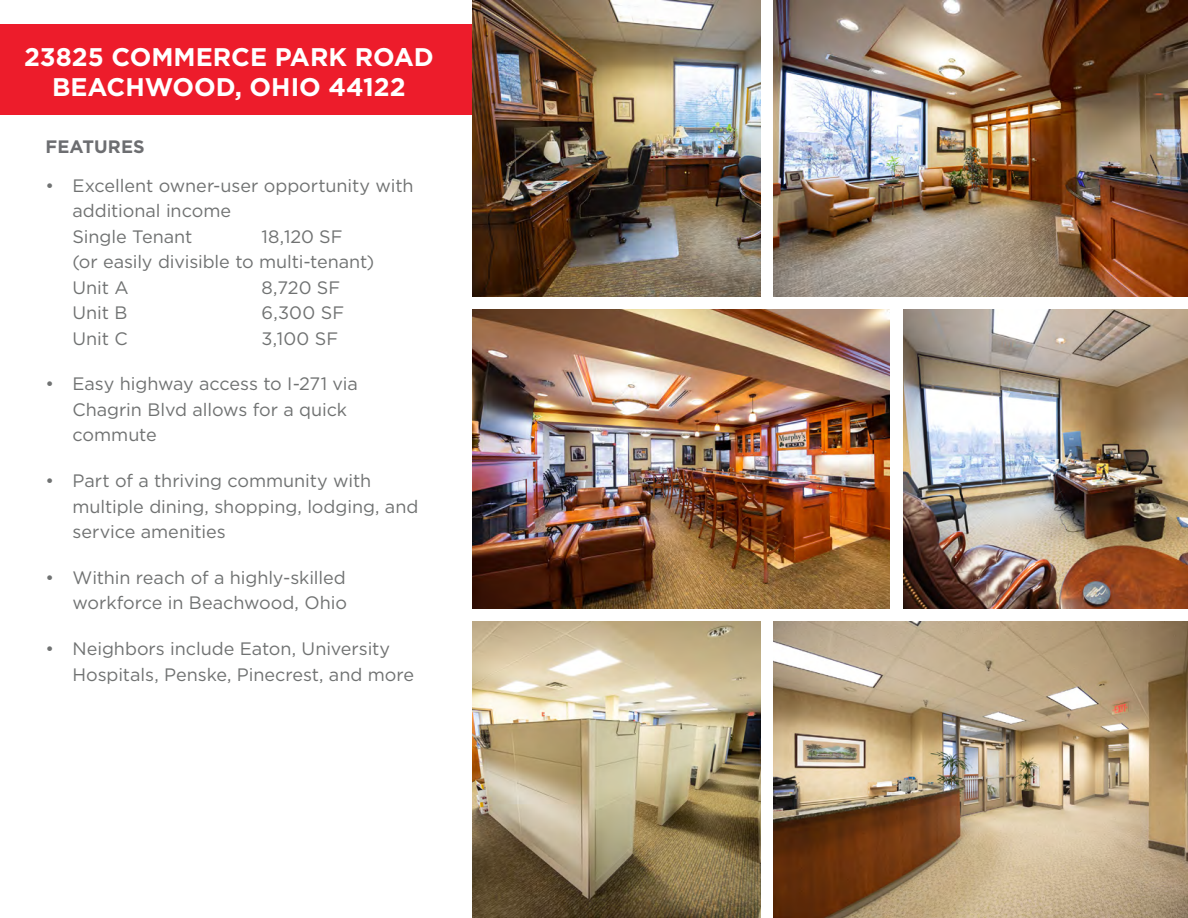
<style>
.page{position:relative;width:1188px;height:918px;background:#fff}
.page>*{position:absolute;margin:0;border:0;box-sizing:border-box;transform-origin:0 0}
.t1{font:700 25.5px/30.6px "Gotham";color:#fff;text-align:center}
.t2{font:18px/25.5px "Gotham";letter-spacing:-.005em;color:#707272}
.t3{font:700 18px "Gotham";letter-spacing:.01em;color:#6d6e71}
</style>
<div class="page">
<div style="left:0;top:24px;width:480px;height:91px;background:#ed1c2b"></div>
<img style="left:472px;top:0;width:288px;height:296px">
<img style="left:472px;top:622px;width:288px;height:296px">
<img style="left:773px;top:0;width:415px;height:296px">
<img style="left:773px;top:622px;width:415px;height:296px">
<img style="left:472px;top:309px;width:418px;height:300px">
<img style="left:903px;top:309px;width:285px;height:300px">
<h1 class="t1" style="left:24px;top:41px;width:411px">23825 COMMERCE PARK ROAD<br>BEACHWOOD, OHIO 44122</h1>
<p class="t3" style="left:46px;top:134px;width:101px">FEATURES</p>
<p class="t2" style="left:73px;top:172px;width:342px;text-indent:-27px">• Excellent owner-user opportunity with additional income<br>Single Tenant</p>
<p class="t2" style="left:73px;top:223px;width:303px;text-indent:189px">18,120 SF<br>(or easily divisible to multi-tenant)<br>Unit A</p>
<p class="t2" style="left:262px;top:274px;width:80px">8,720 SF</p>
<p class="t2" style="left:73px;top:300px;width:56px">Unit B</p>
<p class="t2" style="left:262px;top:300px;width:84px">6,300 SF</p>
<p class="t2" style="left:73px;top:325px;width:57px">Unit C</p>
<p class="t2" style="left:262px;top:325px;width:78px">3,100 SF</p>
<p class="t2" style="left:73px;top:371px;width:287px;text-indent:-27px">• Easy highway access to I-271 via<br>Chagrin Blvd allows for a quick commute</p>
<p class="t2" style="left:73px;top:468px;width:347px;text-indent:-27px">• Part of a thriving community with multiple dining, shopping, lodging, and service amenities</p>
<p class="t2" style="left:46px;top:564px;width:303px;text-align:right">• Within reach of a highly-skilled workforce in Beachwood, Ohio</p>
<p class="t2" style="left:73px;top:636px;width:343px;text-indent:-27px">• Neighbors include Eaton, University<br>Hospitals, Penske, Pinecrest, and more</p>
</div>
